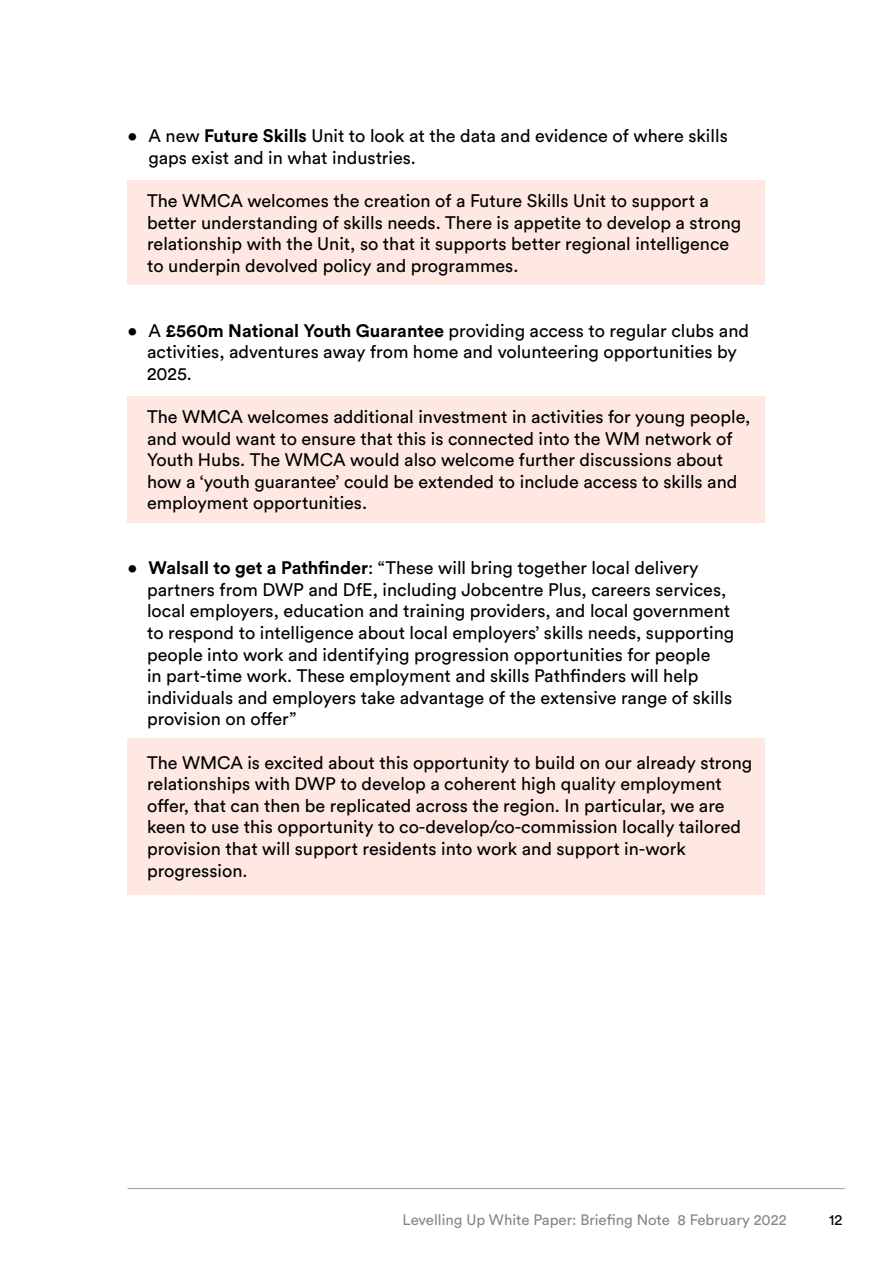
<style>
.page{position:relative;width:893px;height:1263px;background:#fff}
.page>*{position:absolute;margin:0;border:0;box-sizing:border-box;transform-origin:0 0}
.t1{font:18px/21.6px "Circular Std";color:#000}
.t2{font:15px "Circular Std";color:#878787}
.t3{font:15px "Circular Std";color:#000}
.s1{font-weight:700}
</style>
<div class="page">
<div style="left:128px;top:180px;width:637px;height:105px;background:#fee8e1"></div>
<div style="left:128px;top:397px;width:637px;height:126px;background:#fee8e1"></div>
<div style="left:128px;top:738px;width:637px;height:157px;background:#fee8e1"></div>
<hr style="left:128px;top:1188px;width:717px;height:1px;background:#9d9d9c">
<p class="t1" style="left:149px;top:125px;width:581px;text-indent:-21px">• A new <span class="s1">Future Skills</span> Unit to look at the data and evidence of where skills gaps exist and in what industries.</p>
<p class="t1" style="left:147px;top:190px;width:596px">The WMCA welcomes the creation of a Future Skills Unit to support a better understanding of skills needs. There is appetite to develop a strong relationship with the Unit, so that it supports better regional intelligence to underpin devolved policy and programmes.</p>
<p class="t1" style="left:147px;top:319px;width:603px;text-indent:-19px">• A <span class="s1">£560m National Youth Guarantee</span> providing access to regular clubs and activities, adventures away from home and volunteering opportunities by<br>2025.</p>
<p class="t1" style="left:147px;top:406px;width:605px">The WMCA welcomes additional investment in activities for young people, and would want to ensure that this is connected into the WM network of Youth Hubs. The WMCA would also welcome further discussions about how a ‘youth guarantee’ could be extended to include access to skills and employment opportunities.</p>
<p class="t1" style="left:147px;top:557px;width:589px;text-indent:-19px">• <span class="s1">Walsall to get a Pathfinder</span>: “These will bring together local delivery partners from DWP and DfE, including Jobcentre Plus, careers services, local employers, education and training providers, and local government to respond to intelligence about local employers’ skills needs, supporting people into work and identifying progression opportunities for people<br>in part-time work. These employment and skills Pathfinders will help individuals and employers take advantage of the extensive range of skills provision on offer”</p>
<p class="t1" style="left:147px;top:751px;width:607px">The WMCA is excited about this opportunity to build on our already strong relationships with DWP to develop a coherent high quality employment offer, that can then be replicated across the region. In particular, we are keen to use this opportunity to co-develop/co-commission locally tailored provision that will support residents into work and support in-work progression.</p>
<p class="t2" style="left:402px;top:1211px;width:386px">Levelling Up White Paper: Briefing Note 8 February 2022</p>
<p class="t3" style="left:829px;top:1211px;width:15px">12</p>
</div>
